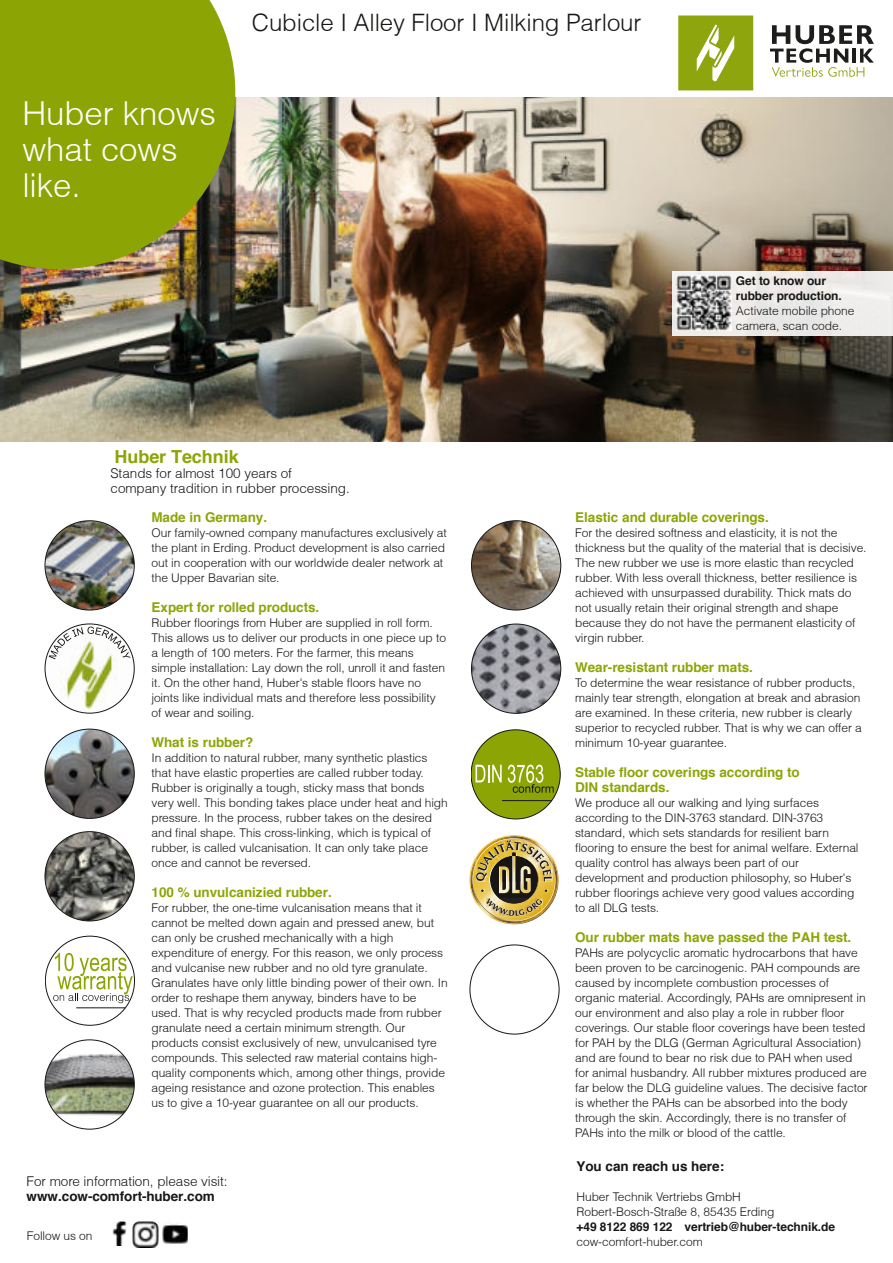
<style>
.page{position:relative;width:893px;height:1263px;background:#fff}
.page>*{position:absolute;margin:0;border:0;box-sizing:border-box;transform-origin:0 0}
.t1{font:300 33px/36px "Helvetica";color:#fff}
.t2{font:300 24px "Helvetica";letter-spacing:-.005em;color:#181715}
.t3{font:700 18px "Helvetica";letter-spacing:-.005em;color:#8da504}
.t4{font:700 13.5px/15px "Helvetica";color:#8da504}
.t5{font:300 13.5px/15px "Helvetica";color:#181715}
.t6{font:700 13.5px "Helvetica";color:#181715}
.t7{font:300 12px/15px "Helvetica";letter-spacing:-.005em;color:#181715}
.t8{font:700 12px/15px "Helvetica";letter-spacing:-.005em;color:#181715}
</style>
<div class="page">
<img style="left:0;top:97px;width:893px;height:345px">
<svg style="left:0;top:0;width:235px;height:269px;background:#8a9d0c"></svg>
<img style="left:471px;top:521px;width:90px;height:89px;border-radius:50%">
<img style="left:45px;top:521px;width:89px;height:89px;border-radius:50%">
<img style="left:45px;top:1040px;width:89px;height:89px;border-radius:50%">
<img style="left:45px;top:832px;width:89px;height:89px;border-radius:50%">
<img style="left:45px;top:729px;width:89px;height:89px;border-radius:50%">
<img style="left:470px;top:862px;width:88px;height:61px">
<img style="left:496px;top:835px;width:36px;height:4px">
<img style="left:473px;top:839px;width:82px;height:82px">
<img style="left:471px;top:624px;width:90px;height:89px;border-radius:50%">
<img style="left:45px;top:624px;width:89px;height:89px;border-radius:50%">
<svg style="left:49px;top:627px;width:81px;height:32px"></svg>
<hr style="left:76px;top:1007px;width:49px;height:1px;background:#181715">
<svg style="left:53px;top:953px;width:80px;height:50px"></svg>
<div style="left:471px;top:730px;width:89px;height:89px;background:#8da504;border-radius:50%"></div>
<svg style="left:475px;top:765px;width:27px;height:17px"></svg>
<svg style="left:508px;top:765px;width:46px;height:28px"></svg>
<hr style="left:502px;top:800px;width:50px;height:1px;background:#181715">
<svg style="left:549px;top:963px;width:8px;height:15px"></svg>
<div style="left:672px;top:271px;width:221px;height:64px;background:#edebe9"></div>
<img style="left:676px;top:275px;width:55px;height:55px">
<svg style="left:770px;top:25px;width:104px;height:52px"></svg>
<svg style="left:678px;top:15px;width:75px;height:75px;background:#9cb02c"></svg>
<img style="left:112px;top:1221px;width:15px;height:24px">
<img style="left:133px;top:1221px;width:25px;height:26px;border-radius:6px">
<img style="left:162px;top:1221px;width:26px;height:26px;border-radius:6px">
<h1 class="t1" style="left:22px;top:95px;width:195px">Huber knows what cows like.</h1>
<h2 class="t2" style="left:252px;top:7px;width:391px">Cubicle I Alley Floor I Milking Parlour</h2>
<h3 class="t3" style="left:115px;top:445px;width:126px">Huber Technik</h3>
<p class="t5" style="left:111px;top:466px;width:241px">Stands for almost 100 years of company tradition in rubber processing.</p>
<p class="t8" style="left:736px;top:272px;width:107px">Get to know our rubber production.</p>
<p class="t7" style="left:736px;top:303px;width:120px">Activate mobile phone camera, scan code.</p>
<p class="t4" style="left:151px;top:509px;width:117px">Made in Germany.</p>
<p class="t7" style="left:151px;top:525px;width:297px">Our family-owned company manufactures exclusively at the plant in Erding. Product development is also carried out in cooperation with our worldwide dealer network at the Upper Bavarian site.</p>
<p class="t4" style="left:151px;top:599px;width:169px">Expert for rolled products.</p>
<p class="t7" style="left:151px;top:615px;width:296px">Rubber floorings from Huber are supplied in roll form.<br>This allows us to deliver our products in one piece up to a length of 100 meters. For the farmer, this means simple installation: Lay down the roll, unroll it and fasten it. On the other hand, Huber's stable floors have no joints like individual mats and therefore less possibility of wear and soiling.</p>
<p class="t4" style="left:151px;top:734px;width:103px">What is rubber?</p>
<p class="t7" style="left:151px;top:750px;width:298px">In addition to natural rubber, many synthetic plastics that have elastic properties are called rubber today.<br>Rubber is originally a tough, sticky mass that bonds very well. This bonding takes place under heat and high pressure. In the process, rubber takes on the desired and final shape. This cross-linking, which is typical of rubber, is called vulcanisation. It can only take place once and cannot be reversed.</p>
<p class="t4" style="left:151px;top:884px;width:182px">100 % unvulcanizied rubber.</p>
<p class="t7" style="left:151px;top:900px;width:298px">For rubber, the one-time vulcanisation means that it cannot be melted down again and pressed anew, but can only be crushed mechanically with a high expenditure of energy. For this reason, we only process and vulcanise new rubber and no old tyre granulate.<br>Granulates have only little binding power of their own. In order to reshape them anyway, binders have to be used. That is why recycled products made from rubber granulate need a certain minimum strength. Our products consist exclusively of new, unvulcanised tyre compounds. This selected raw material contains high&shy;quality components which, among other things, provide ageing resistance and ozone protection. This enables us to give a 10-year guarantee on all our products.</p>
<p class="t5" style="left:27px;top:1174px;width:203px">For more information, please visit:</p>
<p class="t6" style="left:27px;top:1188px;width:190px">www.cow-comfort-huber.com</p>
<p class="t7" style="left:27px;top:1228px;width:67px">Follow us on</p>
<p class="t4" style="left:575px;top:509px;width:195px">Elastic and durable coverings.</p>
<p class="t7" style="left:575px;top:525px;width:293px">For the desired softness and elasticity, it is not the thickness but the quality of the material that is decisive.<br>The new rubber we use is more elastic than recycled rubber. With less overall thickness, better resilience is achieved with unsurpassed durability. Thick mats do not usually retain their original strength and shape because they do not have the permanent elasticity of virgin rubber.</p>
<p class="t4" style="left:575px;top:659px;width:179px">Wear-resistant rubber mats.</p>
<p class="t7" style="left:575px;top:675px;width:288px">To determine the wear resistance of rubber products, mainly tear strength, elongation at break and abrasion are examined. In these criteria, new rubber is clearly superior to recycled rubber. That is why we can offer a minimum 10-year guarantee.</p>
<p class="t4" style="left:575px;top:764px;width:226px">Stable floor coverings according to<br>DIN standards.</p>
<p class="t7" style="left:575px;top:795px;width:285px">We produce all our walking and lying surfaces according to the DIN-3763 standard. DIN-3763 standard, which sets standards for resilient barn flooring to ensure the best for animal welfare. External quality control has always been part of our development and production philosophy, so Huber's rubber floorings achieve very good values according to all DLG tests.</p>
<p class="t4" style="left:575px;top:929px;width:278px">Our rubber mats have passed the PAH test.</p>
<p class="t7" style="left:575px;top:945px;width:294px">PAHs are polycyclic aromatic hydrocarbons that have been proven to be carcinogenic. PAH compounds are caused by incomplete combustion processes of organic material. Accordingly, PAHs are omnipresent in our environment and also play a role in rubber floor coverings. Our stable floor coverings have been tested for PAH by the DLG (German Agricultural Association) and are found to bear no risk due to PAH when used for animal husbandry. All rubber mixtures produced are far below the DLG guideline values. The decisive factor is whether the PAHs can be absorbed into the body through the skin. Accordingly, there is no transfer of PAHs into the milk or blood of the cattle.</p>
<p class="t6" style="left:577px;top:1158px;width:149px">You can reach us here:</p>
<p class="t7" style="left:577px;top:1189px;width:199px">Huber Technik Vertriebs GmbH<br>Robert-Bosch-Straße 8, 85435 Erding</p>
<p class="t8" style="left:577px;top:1219px;width:260px">+49 8122 869 122 vertrieb@huber-technik.de</p>
<p class="t7" style="left:577px;top:1234px;width:128px">cow-comfort-huber.com</p>
</div>
